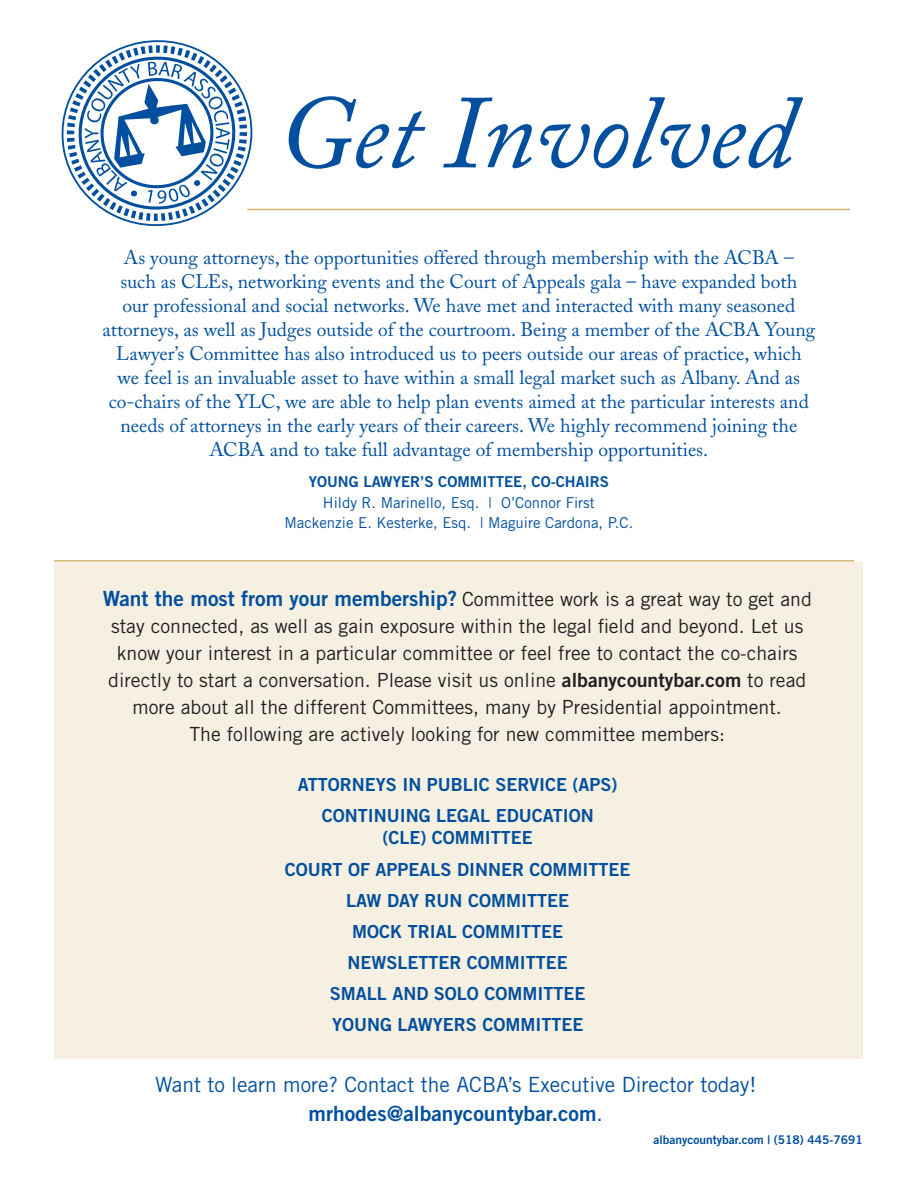
<style>
.page{position:relative;width:918px;height:1188px;background:#fff}
.page>*{position:absolute;margin:0;border:0;box-sizing:border-box;transform-origin:0 0}
.t1{font:italic 103.65px "Adobe Caslon Pro";color:#014f9e}
.t2{font:21px "Trade Gothic";color:#014f9e}
.t3{font:21px "Trade Gothic Bold Two";color:#014f9e}
.t4{font:19.5px/24px "Adobe Caslon";color:#014f9e;text-align:center}
.t5{font:19.5px/27px "Trade Gothic";color:#231f20;text-align:center}
.t6{font:18px/31.2px "Trade Gothic Bold Two";color:#014f9e;text-align:center}
.t7{font:15px/20.1px "Trade Gothic";color:#014f9e;text-align:center}
.t8{font:15px "Trade Gothic Bold Two";color:#014f9e}
.t9{font:12px "Trade Gothic Bold Two";color:#014f9e}
.s1{font-family:"Trade Gothic Bold Two";font-size:21px;color:#014f9e}
.s2{font-family:"Trade Gothic Bold Two"}
.s3{font-family:"Trade Gothic"}
</style>
<div class="page">
<div style="left:54px;top:562px;width:809px;height:496px;background:#f5f0e2"></div>
<svg style="left:61px;top:40px;width:199px;height:186px"></svg>
<hr style="left:247px;top:209px;width:603px;height:1px;background:#cfb46e">
<hr style="left:54px;top:560px;width:800px;height:2px;background:#cfb46e">
<h1 class="t1" style="left:278px;top:71px;width:517px">Get Involved</h1>
<p class="t4" style="left:103px;top:245px;width:714px">As young attorneys, the opportunities offered through membership with the ACBA –<br>such as CLEs, networking events and the Court of Appeals gala – have expanded both<br>our professional and social networks. We have met and interacted with many seasoned attorneys, as well as Judges outside of the courtroom. Being a member of the ACBA Young Lawyer’s Committee has also introduced us to peers outside our areas of practice, which<br>we feel is an invaluable asset to have within a small legal market such as Albany. And as co-chairs of the YLC, we are able to help plan events aimed at the particular interests and needs of attorneys in the early years of their careers. We highly recommend joining the ACBA and to take full advantage of membership opportunities.</p>
<p class="t8" style="left:309px;top:473px;width:302px">YOUNG LAWYER’S COMMITTEE, CO-CHAIRS</p>
<p class="t7" style="left:284px;top:492px;width:350px">Hildy R. Marinello, Esq. | O’Connor First<br>Mackenzie E. Kesterke, Esq. | Maguire Cardona, P.C.</p>
<p class="t5" style="left:103px;top:585px;width:711px"><span class="s1">Want the most from your membership?</span> Committee work is a great way to get and stay connected, as well as gain exposure within the legal field and beyond. Let us know your interest in a particular committee or feel free to contact the co-chairs directly to start a conversation. Please visit us online <span class="s2">albanycountybar.com</span> to read more about all the different Committees, many by Presidential appointment.<br>The following are actively looking for new committee members:</p>
<p class="t6" style="left:298px;top:768px;width:321px">ATTORNEYS IN PUBLIC SERVICE (APS)<br>CONTINUING LEGAL EDUCATION</p>
<p class="t6" style="left:285px;top:822px;width:347px">(CLE) COMMITTEE<br>COURT OF APPEALS DINNER COMMITTEE<br>LAW DAY RUN COMMITTEE<br>MOCK TRIAL COMMITTEE<br>NEWSLETTER COMMITTEE<br>SMALL AND SOLO COMMITTEE<br>YOUNG LAWYERS COMMITTEE</p>
<p class="t2" style="left:155px;top:1072px;width:603px">Want to learn more? Contact the ACBA’s Executive Director today!</p>
<p class="t3" style="left:309px;top:1100px;width:296px">mrhodes@albanycountybar.com<span class="s3">.</span></p>
<p class="t9" style="left:654px;top:1133px;width:211px">albanycountybar.com | (518) 445-7691</p>
</div>
